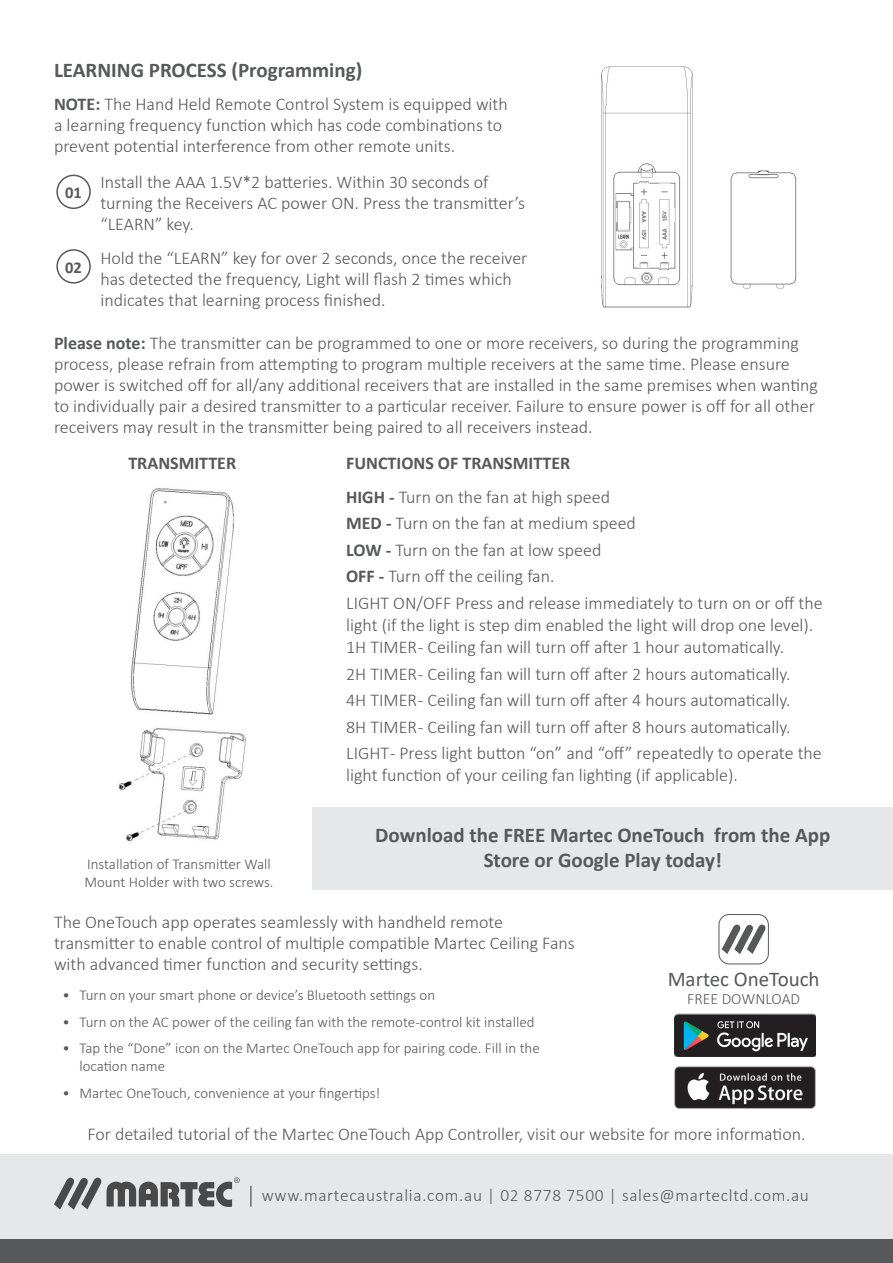
<style>
.page{position:relative;width:893px;height:1263px;background:#fff}
.page>*{position:absolute;margin:0;border:0;box-sizing:border-box;transform-origin:0 0}
.t1{font:700 21px/25.2px "Calibri";color:#57585a;text-align:center}
.t2{font:21px "Calibri";color:#57585a}
.t3{font:300 18px/21px "Calibri";color:#57585a}
.t4{font:700 18px "Calibri";color:#57585a}
.t5{font:300 17.25px "Calibri";letter-spacing:.04em;color:#57585a}
.t6{font:700 16.5px "Calibri";color:#57585a}
.t7{font:300 15.75px "Calibri";color:#57585a}
.t8{font:300 15px/18px "Calibri";color:#57585a}
.s1{font-weight:700}
</style>
<div class="page">
<div style="left:313px;top:807px;width:580px;height:83px;background:#e6e7e9"></div>
<div style="left:0;top:1154px;width:893px;height:109px;background:#e6e7e9"></div>
<svg style="left:54px;top:1177px;width:186px;height:33px"></svg>
<hr style="left:250px;top:1186px;width:2px;height:20px;background:#6c6d70">
<div style="left:0;top:1239px;width:893px;height:24px;background:#57585a"></div>
<img style="left:601px;top:66px;width:196px;height:242px">
<img style="left:131px;top:488px;width:103px;height:227px">
<div style="left:56px;top:175px;width:35px;height:34px;border:2px solid #57585a;border-radius:50%"></div>
<div style="left:56px;top:249px;width:35px;height:35px;border:2px solid #57585a;border-radius:50%"></div>
<img style="left:118px;top:728px;width:128px;height:114px">
<img style="left:674px;top:1014px;width:141px;height:42px">
<img style="left:674px;top:1066px;width:141px;height:42px">
<svg style="left:722px;top:924px;width:44px;height:30px"></svg>
<div style="left:719px;top:914px;width:50px;height:50px;border:1px solid #57585a;border-radius:10px"></div>
<p class="t1" style="left:54px;top:57px;width:310px">LEARNING PROCESS (Programming)</p>
<p class="t3" style="left:54px;top:93px;width:455px"><span class="s1">NOTE:</span> The Hand Held Remote Control System is equipped with a learning frequency function which has code combinations to prevent potential interference from other remote units.</p>
<p class="t6" style="left:65px;top:181px;width:18px">01</p>
<p class="t6" style="left:65px;top:255px;width:18px">02</p>
<p class="t3" style="left:100px;top:171px;width:426px">Install the AAA 1.5V*2 batteries. Within 30 seconds of turning the Receivers AC power ON. Press the transmitter’s “LEARN” key.</p>
<p class="t3" style="left:100px;top:247px;width:429px">Hold the “LEARN” key for over 2 seconds, once the receiver has detected the frequency, Light will flash 2 times which indicates that learning process finished.</p>
<p class="t3" style="left:54px;top:332px;width:765px"><span class="s1">Please note:</span> The transmitter can be programmed to one or more receivers, so during the programming process, please refrain from attempting to program multiple receivers at the same time. Please ensure power is switched off for all/any additional receivers that are installed in the same premises when wanting to individually pair a desired transmitter to a particular receiver. Failure to ensure power is off for all other receivers may result in the transmitter being paired to all receivers instead.</p>
<p class="t4" style="left:128px;top:450px;width:109px">TRANSMITTER</p>
<p class="t8" style="left:84px;top:855px;width:191px">Installation of Transmitter Wall<br>Mount Holder with two screws.</p>
<p class="t4" style="left:346px;top:450px;width:226px">FUNCTIONS OF TRANSMITTER</p>
<p class="t3" style="left:346px;top:486px;width:265px"><span class="s1">HIGH -</span> Turn on the fan at high speed</p>
<p class="t3" style="left:346px;top:513px;width:291px"><span class="s1">MED -</span> Turn on the fan at medium speed</p>
<p class="t3" style="left:346px;top:539px;width:257px"><span class="s1">LOW -</span> Turn on the fan at low speed</p>
<p class="t3" style="left:346px;top:566px;width:210px"><span class="s1">OFF -</span> Turn off the ceiling fan.</p>
<p class="t3" style="left:346px;top:591px;width:478px;line-height:22.2px">LIGHT ON/OFF Press and release immediately to turn on or off the light (if the light is step dim enabled the light will drop one level).<br>1H TIMER - Ceiling fan will turn off after 1 hour automatically.</p>
<p class="t3" style="left:346px;top:663px;width:446px">2H TIMER - Ceiling fan will turn off after 2 hours automatically.</p>
<p class="t3" style="left:346px;top:689px;width:446px">4H TIMER - Ceiling fan will turn off after 4 hours automatically.</p>
<p class="t3" style="left:346px;top:716px;width:446px">8H TIMER - Ceiling fan will turn off after 8 hours automatically.</p>
<p class="t3" style="left:346px;top:742px;width:477px;line-height:22.2px">LIGHT - Press light button “on” and “off” repeatedly to operate the light function of your ceiling fan lighting (if applicable).</p>
<p class="t1" style="left:375px;top:822px;width:456px">Download the FREE Martec OneTouch from the App<br>Store or Google Play today!</p>
<p class="t3" style="left:54px;top:911px;width:522px">The OneTouch app operates seamlessly with handheld remote transmitter to enable control of multiple compatible Martec Ceiling Fans with advanced timer function and security settings.</p>
<p class="t8" style="left:63px;top:986px;width:374px">• Turn on your smart phone or device’s Bluetooth settings on</p>
<p class="t8" style="left:63px;top:1013px;width:473px">• Turn on the AC power of the ceiling fan with the remote-control kit installed</p>
<p class="t8" style="left:80px;top:1039px;width:462px;text-indent:-17px">• Tap the “Done” icon on the Martec OneTouch app for pairing code. Fill in the location name</p>
<p class="t8" style="left:63px;top:1084px;width:320px">• Martec OneTouch, convenience at your fingertips!</p>
<p class="t3" style="left:87px;top:1123px;width:719px">For detailed tutorial of the Martec OneTouch App Controller, visit our website for more information.</p>
<p class="t2" style="left:668px;top:964px;width:153px">Martec OneTouch</p>
<p class="t7" style="left:687px;top:988px;width:115px">FREE DOWNLOAD</p>
<p class="t5" style="left:262px;top:1185px;width:549px">www.martecaustralia.com.au | 02 8778 7500 | sales@martecltd.com.au</p>
</div>
